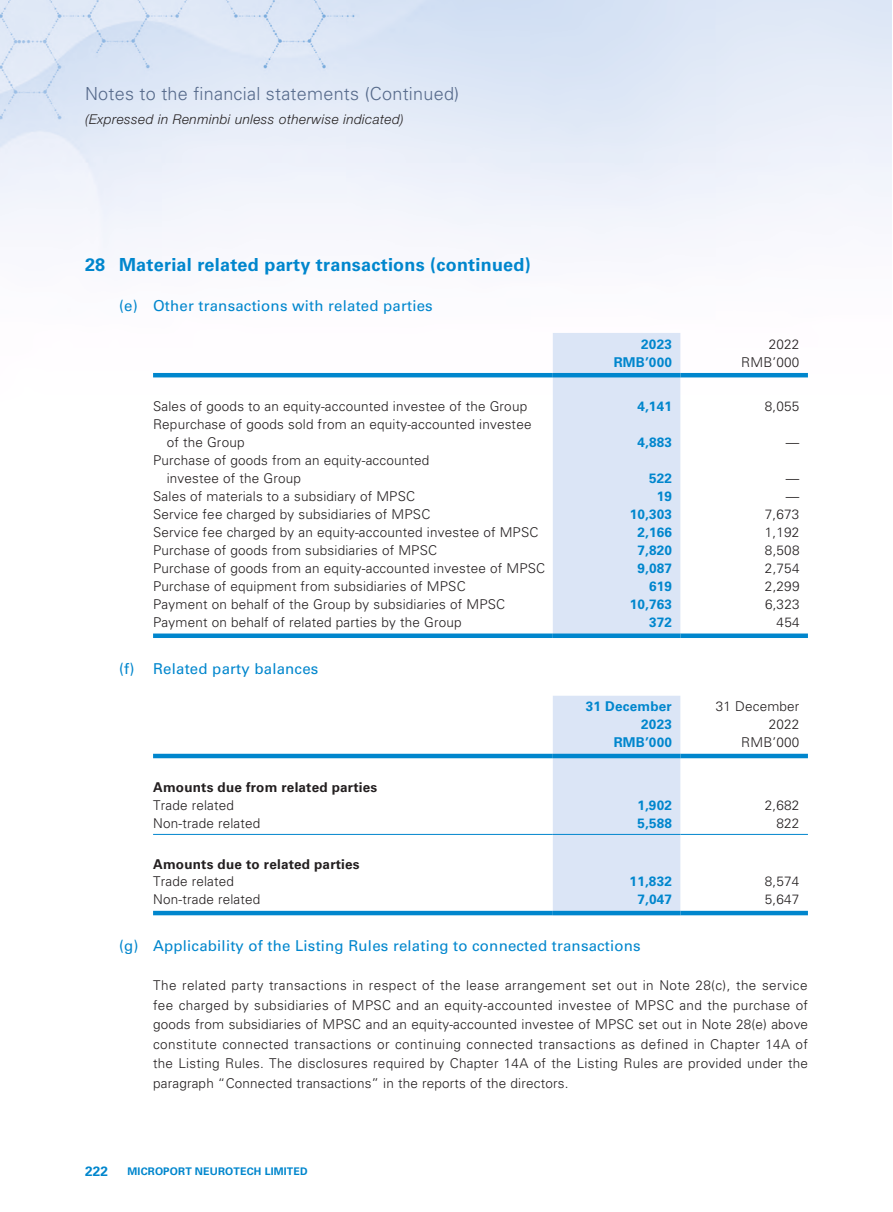
<style>
.page{position:relative;width:893px;height:1212px;background:#fff}
.page>*{position:absolute;margin:0;border:0;box-sizing:border-box;transform-origin:0 0}
._01_H1{font:700 18px "Univers LT Std";letter-spacing:.015em;color:#0086cd}
.t1{font:300 18px "Univers LT Std";letter-spacing:.015em;color:#566a8b}
._02_H2{font:15px "Univers LT Std";letter-spacing:.015em;color:#0086cd}
._50_Table_txt{font:300 13.5px/18px "Univers LT Std";letter-spacing:.015em;color:#231f20}
._00_txt{font:300 13.5px/19.5px "Univers LT Std";letter-spacing:.015em;color:#231f20;text-align:justify}
._50_Table_txt-2{font:700 13.5px "Univers LT Std";letter-spacing:.015em;color:#0086cd}
._50_Table_txt-3{font:700 13.5px "Univers LT Std";letter-spacing:.015em;color:#231f20}
.t2{font:italic 300 13.5px "Helvetica Neue LT Std";letter-spacing:.035em;color:#231f20}
.t3{font:700 10.5px "Univers LT Std";letter-spacing:.015em;color:#0086cd}
</style>
<div class="page">
<img style="left:0;top:0;width:892px;height:916px">
<div style="left:553px;top:333px;width:127px;height:300px;background:#dbe5f6"></div>
<hr style="left:153px;top:373px;width:400px;height:4px;background:#0086cd">
<hr style="left:553px;top:373px;width:127px;height:4px;background:#0086cd">
<hr style="left:680px;top:373px;width:128px;height:4px;background:#0086cd">
<div style="left:153px;top:633px;width:400px;height:5px;background:#0086cd"></div>
<div style="left:553px;top:633px;width:127px;height:5px;background:#0086cd"></div>
<div style="left:680px;top:633px;width:128px;height:5px;background:#0086cd"></div>
<div style="left:553px;top:696px;width:127px;height:215px;background:#dbe5f6"></div>
<hr style="left:153px;top:754px;width:400px;height:4px;background:#0086cd">
<hr style="left:553px;top:754px;width:127px;height:4px;background:#0086cd">
<hr style="left:680px;top:754px;width:128px;height:4px;background:#0086cd">
<hr style="left:153px;top:834px;width:400px;height:1px;background:#0086cd">
<hr style="left:553px;top:834px;width:127px;height:1px;background:#0086cd">
<hr style="left:680px;top:834px;width:128px;height:1px;background:#0086cd">
<hr style="left:153px;top:911px;width:400px;height:4px;background:#0086cd">
<hr style="left:553px;top:911px;width:127px;height:4px;background:#0086cd">
<hr style="left:680px;top:911px;width:128px;height:4px;background:#0086cd">
<h1 class="t1" style="left:85px;top:83px;width:376px">Notes to the financial statements (Continued)</h1>
<p class="t2" style="left:85px;top:111px;width:320px">(Expressed in Renminbi unless otherwise indicated)</p>
<p class="_01_H1" style="left:85px;top:254px;width:447px">28 Material related party transactions (continued)</p>
<p class="_02_H2" style="left:119px;top:297px;width:315px">(e) Other transactions with related parties</p>
<p class="_50_Table_txt-2" style="left:641px;top:336px;width:32px">2023</p>
<p class="_50_Table_txt" style="left:769px;top:335px;width:32px">2022</p>
<p class="_50_Table_txt-2" style="left:614px;top:354px;width:60px">RMB’000</p>
<p class="_50_Table_txt" style="left:741px;top:353px;width:60px">RMB’000</p>
<p class="_50_Table_txt" style="left:153px;top:397px;width:376px">Sales of goods to an equity-accounted investee of the Group</p>
<p class="_50_Table_txt-2" style="left:637px;top:398px;width:36px">4,141</p>
<p class="_50_Table_txt" style="left:765px;top:397px;width:36px">8,055</p>
<p class="_50_Table_txt" style="left:167px;top:415px;width:366px;text-indent:-14px">Repurchase of goods sold from an equity-accounted investee of the Group</p>
<p class="_50_Table_txt-2" style="left:637px;top:434px;width:36px">4,883</p>
<p class="_50_Table_txt" style="left:786px;top:433px;width:15px">—</p>
<p class="_50_Table_txt" style="left:167px;top:451px;width:264px;text-indent:-14px">Purchase of goods from an equity-accounted investee of the Group</p>
<p class="_50_Table_txt-2" style="left:649px;top:470px;width:24px">522</p>
<p class="_50_Table_txt" style="left:786px;top:469px;width:15px">—</p>
<p class="_50_Table_txt" style="left:153px;top:487px;width:264px">Sales of materials to a subsidiary of MPSC</p>
<p class="_50_Table_txt-2" style="left:657px;top:488px;width:17px">19</p>
<p class="_50_Table_txt" style="left:786px;top:487px;width:15px">—</p>
<p class="_50_Table_txt" style="left:153px;top:505px;width:279px">Service fee charged by subsidiaries of MPSC</p>
<p class="_50_Table_txt-2" style="left:630px;top:506px;width:44px">10,303</p>
<p class="_50_Table_txt" style="left:765px;top:505px;width:36px">7,673</p>
<p class="_50_Table_txt" style="left:153px;top:523px;width:387px">Service fee charged by an equity-accounted investee of MPSC</p>
<p class="_50_Table_txt-2" style="left:637px;top:524px;width:36px">2,166</p>
<p class="_50_Table_txt" style="left:765px;top:523px;width:36px">1,192</p>
<p class="_50_Table_txt" style="left:153px;top:541px;width:285px">Purchase of goods from subsidiaries of MPSC</p>
<p class="_50_Table_txt-2" style="left:637px;top:542px;width:36px">7,820</p>
<p class="_50_Table_txt" style="left:765px;top:541px;width:36px">8,508</p>
<p class="_50_Table_txt" style="left:153px;top:559px;width:394px">Purchase of goods from an equity-accounted investee of MPSC</p>
<p class="_50_Table_txt-2" style="left:637px;top:560px;width:36px">9,087</p>
<p class="_50_Table_txt" style="left:765px;top:559px;width:36px">2,754</p>
<p class="_50_Table_txt" style="left:153px;top:577px;width:314px">Purchase of equipment from subsidiaries of MPSC</p>
<p class="_50_Table_txt-2" style="left:649px;top:578px;width:24px">619</p>
<p class="_50_Table_txt" style="left:765px;top:577px;width:36px">2,299</p>
<p class="_50_Table_txt" style="left:153px;top:595px;width:354px">Payment on behalf of the Group by subsidiaries of MPSC</p>
<p class="_50_Table_txt-2" style="left:630px;top:596px;width:44px">10,763</p>
<p class="_50_Table_txt" style="left:765px;top:595px;width:36px">6,323</p>
<p class="_50_Table_txt" style="left:153px;top:613px;width:310px">Payment on behalf of related parties by the Group</p>
<p class="_50_Table_txt-2" style="left:649px;top:614px;width:24px">372</p>
<p class="_50_Table_txt" style="left:777px;top:613px;width:24px">454</p>
<p class="_02_H2" style="left:119px;top:660px;width:201px">(f) Related party balances</p>
<p class="_50_Table_txt-2" style="left:586px;top:699px;width:87px">31 December</p>
<p class="_50_Table_txt-2" style="left:641px;top:717px;width:32px">2023</p>
<p class="_50_Table_txt" style="left:716px;top:698px;width:85px">31 December</p>
<p class="_50_Table_txt" style="left:769px;top:716px;width:32px">2022</p>
<p class="_50_Table_txt-2" style="left:614px;top:735px;width:60px">RMB’000</p>
<p class="_50_Table_txt" style="left:741px;top:734px;width:60px">RMB’000</p>
<p class="_50_Table_txt-3" style="left:153px;top:779px;width:226px">Amounts due from related parties</p>
<p class="_50_Table_txt" style="left:153px;top:796px;width:83px">Trade related</p>
<p class="_50_Table_txt-2" style="left:637px;top:797px;width:36px">1,902</p>
<p class="_50_Table_txt" style="left:765px;top:796px;width:36px">2,682</p>
<p class="_50_Table_txt" style="left:153px;top:814px;width:109px">Non-trade related</p>
<p class="_50_Table_txt-2" style="left:637px;top:815px;width:36px">5,588</p>
<p class="_50_Table_txt" style="left:777px;top:814px;width:24px">822</p>
<p class="_50_Table_txt-3" style="left:153px;top:856px;width:208px">Amounts due to related parties</p>
<p class="_50_Table_txt" style="left:153px;top:873px;width:83px">Trade related</p>
<p class="_50_Table_txt-2" style="left:630px;top:874px;width:44px">11,832</p>
<p class="_50_Table_txt" style="left:765px;top:873px;width:36px">8,574</p>
<p class="_50_Table_txt" style="left:153px;top:891px;width:109px">Non-trade related</p>
<p class="_50_Table_txt-2" style="left:637px;top:892px;width:36px">7,047</p>
<p class="_50_Table_txt" style="left:765px;top:891px;width:36px">5,647</p>
<p class="_02_H2" style="left:119px;top:937px;width:523px">(g) Applicability of the Listing Rules relating to connected transactions</p>
<p class="_00_txt" style="left:153px;top:976px;width:656px">The related party transactions in respect of the lease arrangement set out in Note 28(c), the service fee charged by subsidiaries of MPSC and an equity-accounted investee of MPSC and the purchase of goods from subsidiaries of MPSC and an equity-accounted investee of MPSC set out in Note 28(e) above constitute connected transactions or continuing connected transactions as defined in Chapter 14A of the Listing Rules. The disclosures required by Chapter 14A of the Listing Rules are provided under the paragraph “Connected transactions” in the reports of the directors.</p>
<p class="_50_Table_txt-2" style="left:85px;top:1164px;width:24px">222</p>
<p class="t3" style="left:128px;top:1165px;width:182px">MICROPORT NEUROTECH LIMITED</p>
</div>
